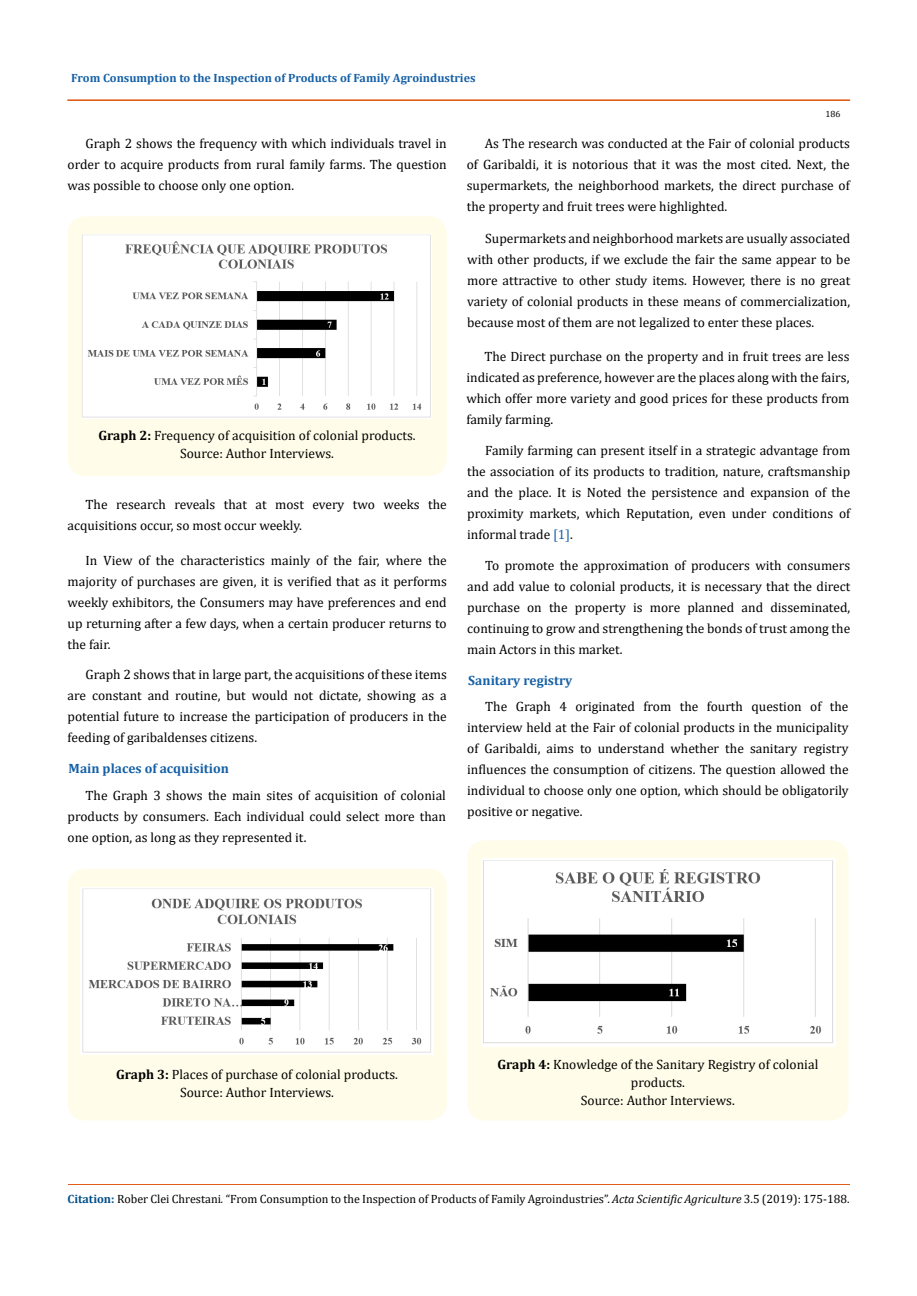
<style>
.page{position:relative;width:917px;height:1296px;background:#fff}
.page>*{position:absolute;margin:0;border:0;box-sizing:border-box;transform-origin:0 0}
.t1{font:13.5px/21px "Cambria";color:#000;text-align:justify}
.t2{font:700 13.5px "Cambria";color:#1560a6}
.t3{font:12px "Cambria";color:#000}
.t4{font:700 12px "Cambria";color:#1560a6}
.t5{font:9px "Cambria";color:#000}
.s1{font-weight:700}
.s2{color:#1560a6}
.s3{font-weight:700;color:#035089}
.s4{font-style:italic}
</style>
<div class="page">
<div style="left:68px;top:216px;width:379px;height:260px;background:#fffde9;border-radius:18px"></div>
<img style="left:82px;top:235px;width:349px;height:184px">
<div style="left:68px;top:869px;width:379px;height:251px;background:#fffde9;border-radius:18px"></div>
<img style="left:80px;top:888px;width:353px;height:167px">
<div style="left:467px;top:840px;width:381px;height:281px;background:#fffde9;border-radius:18px"></div>
<img style="left:481px;top:858px;width:354px;height:189px">
<hr style="left:68px;top:1184px;width:781px;height:1px;background:#e05d1a">
<div style="left:68px;top:100px;width:781px;height:1px;border:1px solid #e05d1a"></div>
<p class="t4" style="left:71px;top:70px;width:406px">From Consumption to the Inspection of Products of Family Agroindustries</p>
<p class="t5" style="left:825px;top:109px;width:16px">186</p>
<p class="t1" style="left:68px;top:133px;width:381px;text-indent:18px">Graph 2 shows the frequency with which individuals travel in order to acquire products from rural family farms. The question was possible to choose only one option.</p>
<p class="t1" style="left:98px;top:427px;width:319px;line-height:18px;text-align:center"><span class="s1">Graph 2:</span> Frequency of acquisition of colonial products.<br>Source: Author Interviews.</p>
<p class="t1" style="left:68px;top:494px;width:381px;text-indent:18px">The research reveals that at most every two weeks the acquisitions occur, so most occur weekly.</p>
<p class="t1" style="left:68px;top:550px;width:381px;text-indent:18px">In View of the characteristics mainly of the fair, where the majority of purchases are given, it is verified that as it performs weekly exhibitors, the Consumers may have preferences and end up returning after a few days, when a certain producer returns to the fair.</p>
<p class="t1" style="left:68px;top:663px;width:381px;text-indent:18px">Graph 2 shows that in large part, the acquisitions of these items are constant and routine, but would not dictate, showing as a potential future to increase the participation of producers in the feeding of garibaldenses citizens.</p>
<p class="t2" style="left:69px;top:759px;width:162px">Main places of acquisition</p>
<p class="t1" style="left:68px;top:785px;width:380px;text-indent:18px">The Graph 3 shows the main sites of acquisition of colonial products by consumers. Each individual could select more than one option, as long as they represented it.</p>
<p class="t1" style="left:467px;top:133px;width:384px;text-indent:18px">As The research was conducted at the Fair of colonial products of Garibaldi, it is notorious that it was the most cited. Next, the supermarkets, the neighborhood markets, the direct purchase of the property and fruit trees were highlighted.</p>
<p class="t1" style="left:467px;top:228px;width:384px;text-indent:18px">Supermarkets and neighborhood markets are usually associated with other products, if we exclude the fair the same appear to be more attractive to other study items. However, there is no great variety of colonial products in these means of commercialization, because most of them are not legalized to enter these places.</p>
<p class="t1" style="left:466px;top:346px;width:384px;text-indent:18px">The Direct purchase on the property and in fruit trees are less indicated as preference, however are the places along with the fairs, which offer more variety and good prices for these products from family farming.</p>
<p class="t1" style="left:467px;top:440px;width:384px;text-indent:18px">Family farming can present itself in a strategic advantage from the association of its products to tradition, nature, craftsmanship and the place. It is Noted the persistence and expansion of the proximity markets, which Reputation, even under conditions of informal trade <span class="s2">[1]</span>.</p>
<p class="t1" style="left:467px;top:555px;width:384px;text-indent:18px">To promote the approximation of producers with consumers and add value to colonial products, it is necessary that the direct purchase on the property is more planned and disseminated, continuing to grow and strengthening the bonds of trust among the main Actors in this market.</p>
<p class="t2" style="left:468px;top:671px;width:106px">Sanitary registry</p>
<p class="t1" style="left:467px;top:696px;width:383px;text-indent:18px">The Graph 4 originated from the fourth question of the interview held at the Fair of colonial products in the municipality of Garibaldi, aims to understand whether the sanitary registry influences the consumption of citizens. The question allowed the individual to choose only one option, which should be obligatorily positive or negative.</p>
<p class="t1" style="left:116px;top:1066px;width:283px;line-height:18px;text-align:center"><span class="s1">Graph 3:</span> Places of purchase of colonial products.<br>Source: Author Interviews.</p>
<p class="t1" style="left:497px;top:1055px;width:322px;line-height:18px;text-align:center"><span class="s1">Graph 4:</span> Knowledge of the Sanitary Registry of colonial products.<br>Source: Author Interviews.</p>
<p class="t3" style="left:68px;top:1192px;width:783px"><span class="s3">Citation:</span> Rober Clei Chrestani<span class="s4">.</span> “From Consumption to the Inspection of Products of Family Agroindustries”. <span class="s4">Acta Scientific Agriculture</span> 3.5 (2019): 175-188.</p>
</div>
